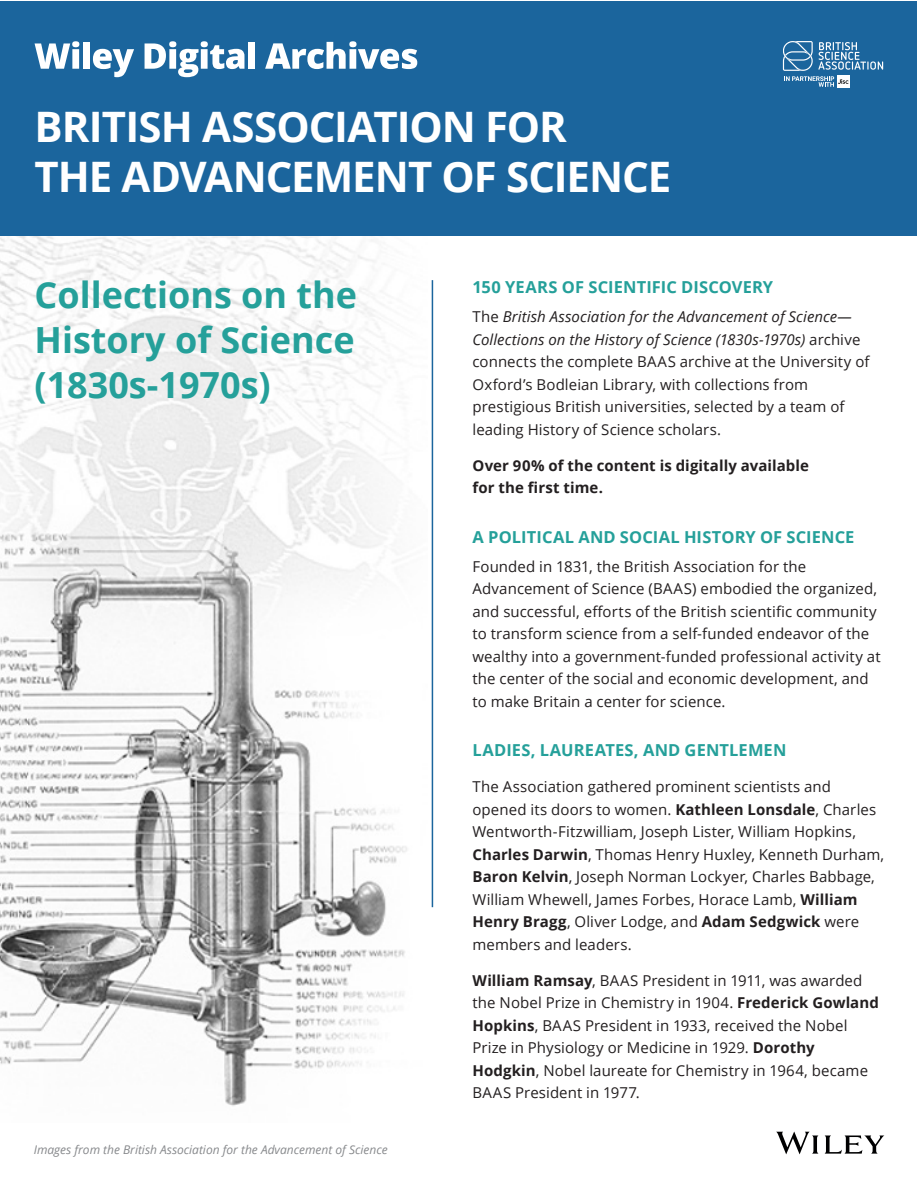
<style>
.page{position:relative;width:918px;height:1188px;background:#fff}
.page>*{position:absolute;margin:0;border:0;box-sizing:border-box;transform-origin:0 0}
.t1{font:700 42px/49.5px "Open Sans";letter-spacing:-.025em;color:#fff}
.t2{font:700 36px/45px "Open Sans";color:#25a09a}
.t3{font:700 16.5px "Open Sans";letter-spacing:.01em;color:#25a09a}
.t4{font:15px/22.5px "Open Sans";letter-spacing:.005em;color:#231f20}
.t5{font:700 15px/22.5px "Open Sans";letter-spacing:.005em;color:#231f20}
.t6{font:italic 12px "Open Sans";color:#87898c}
.s1{font-style:italic}
.s2{font-weight:700}
</style>
<div class="page">
<img style="left:0;top:236px;width:407px;height:870px">
<svg style="left:776px;top:1132px;width:108px;height:22px"></svg>
<hr style="left:432px;top:280px;width:1px;height:627px;background:#1b659d">
<div style="left:1px;top:1px;width:916px;height:234px;background:#1b659d"></div>
<svg style="left:35px;top:41px;width:44px;height:28px"></svg>
<div style="left:83px;top:42px;width:7px;height:27px;background:#fff"></div>
<svg style="left:93px;top:49px;width:41px;height:28px"></svg>
<svg style="left:145px;top:41px;width:99px;height:36px"></svg>
<div style="left:248px;top:42px;width:7px;height:27px;background:#fff"></div>
<svg style="left:265px;top:41px;width:152px;height:28px"></svg>
<div style="left:837px;top:75px;width:13px;height:13px;background:#fff"></div>
<svg style="left:783px;top:41px;width:100px;height:46px"></svg>
<p class="t1" style="left:35px;top:101px;width:638px">BRITISH ASSOCIATION FOR<br>THE ADVANCEMENT OF SCIENCE</p>
<p class="t2" style="left:35px;top:271px;width:324px">Collections on the<br>History of Science</p>
<p class="t2" style="left:35px;top:361px;width:238px">(1830s-1970s)</p>
<p class="t6" style="left:34px;top:1142px;width:355px">Images from the British Association for the Advancement of Science</p>
<p class="t3" style="left:472px;top:275px;width:302px">150 YEARS OF SCIENTIFIC DISCOVERY</p>
<p class="t4" style="left:472px;top:305px;width:399px">The <span class="s1">British Association for the Advancement of Science— Collections on the History of Science (1830s-1970s)</span> archive connects the complete BAAS archive at the University of Oxford’s Bodleian Library, with collections from prestigious British universities, selected by a team of leading History of Science scholars.</p>
<p class="t5" style="left:472px;top:453px;width:338px">Over 90% of the content is digitally available for the first time.</p>
<p class="t3" style="left:472px;top:525px;width:383px">A POLITICAL AND SOCIAL HISTORY OF SCIENCE</p>
<p class="t4" style="left:472px;top:555px;width:410px">Founded in 1831, the British Association for the Advancement of Science (BAAS) embodied the organized, and successful, efforts of the British scientific community to transform science from a self-funded endeavor of the wealthy into a government-funded professional activity at the center of the social and economic development, and to make Britain a center for science.</p>
<p class="t3" style="left:472px;top:739px;width:315px">LADIES, LAUREATES, AND GENTLEMEN</p>
<p class="t4" style="left:472px;top:775px;width:413px">The Association gathered prominent scientists and opened its doors to women. <span class="s2">Kathleen Lonsdale</span>, Charles Wentworth-Fitzwilliam, Joseph Lister, William Hopkins, <span class="s2">Charles Darwin</span>, Thomas Henry Huxley, Kenneth Durham, <span class="s2">Baron Kelvin</span>, Joseph Norman Lockyer, Charles Babbage, William Whewell, James Forbes, Horace Lamb, <span class="s2">William Henry Bragg</span>, Oliver Lodge, and <span class="s2">Adam Sedgwick</span> were members and leaders.</p>
<p class="t4" style="left:473px;top:969px;width:408px"><span class="s2">William Ramsay</span>, BAAS President in 1911, was awarded the Nobel Prize in Chemistry in 1904. <span class="s2">Frederick Gowland Hopkins</span>, BAAS President in 1933, received the Nobel Prize in Physiology or Medicine in 1929. <span class="s2">Dorothy Hodgkin</span>, Nobel laureate for Chemistry in 1964, became BAAS President in 1977.</p>
</div>
